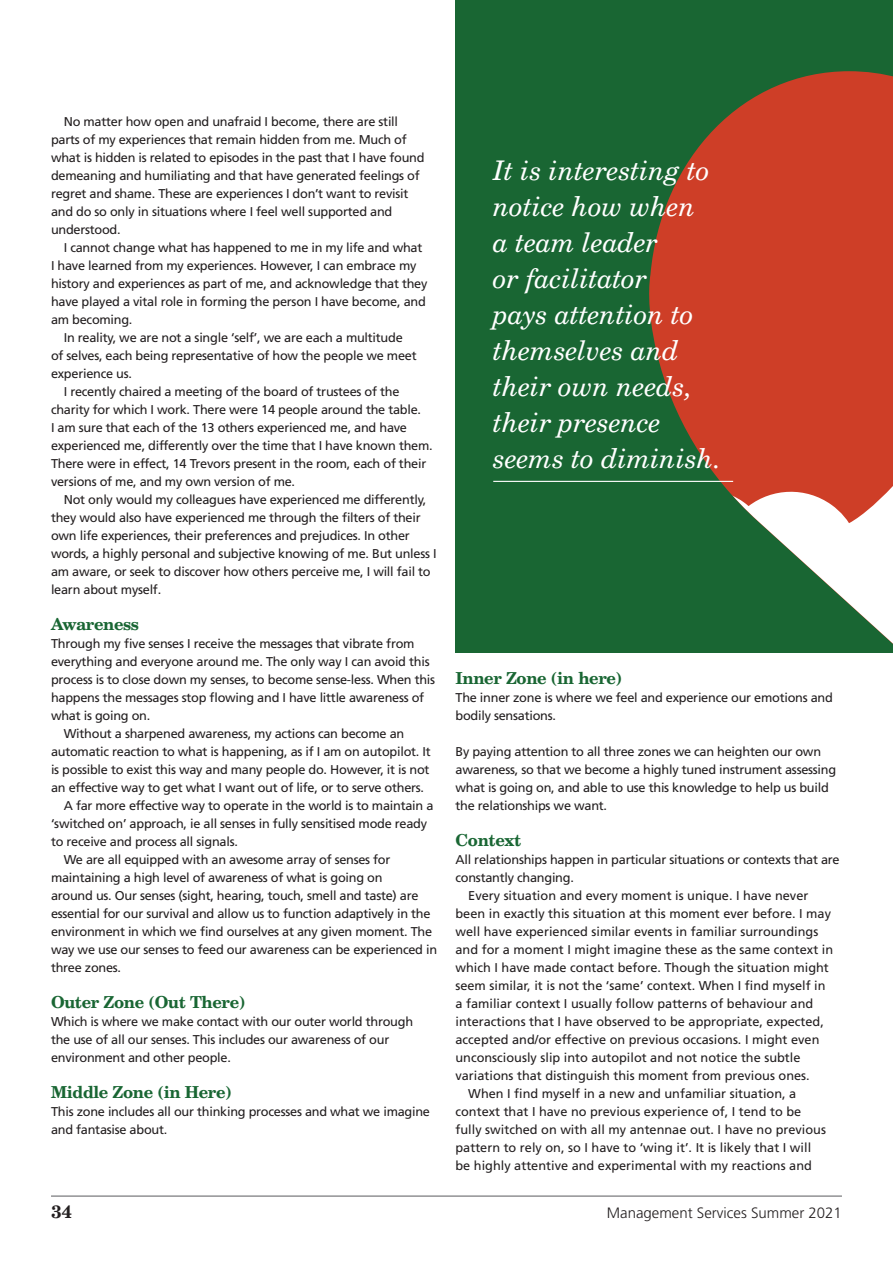
<style>
.page{position:relative;width:893px;height:1263px;background:#fff}
.page>*{position:absolute;margin:0;border:0;box-sizing:border-box;transform-origin:0 0}
.Pullout{font:italic 27px/36px "Century Schoolbook BT";color:#fff}
.t1{font:700 18px "Century Schoolbook BT";color:#231f20}
.Subheads{font:700 16.5px "Century Schoolbook BT";letter-spacing:-.02em;color:#196633}
.t2{font:300 15px "Frutiger";color:#231f20}
.Body_Text{font:12.75px/18px "Frutiger";letter-spacing:-.02em;color:#231f20}
.Body_Text-2{font:12.75px/18px "Frutiger";color:#231f20}
.First_para_body_text{font:12.75px/18px "Frutiger";letter-spacing:-.02em;color:#231f20}
</style>
<div class="page">
<hr style="left:51px;top:1195px;width:791px;height:2px;background:#6c6d70">
<div style="left:455px;top:0;width:438px;height:652px;background:#196633"></div>
<svg style="left:646px;top:71px;width:247px;height:573px;fill:#ce3e27"></svg>
<svg style="left:720px;top:333px;width:173px;height:188px;background:#ce4f3a"></svg>
<hr style="left:493px;top:481px;width:240px;height:1px;background:#fff">
<p class="Body_Text" style="left:51px;top:112px;width:375px;text-indent:13px">No matter how open and unafraid I become, there are still parts of my experiences that remain hidden from me. Much of what is hidden is related to episodes in the past that I have found demeaning and humiliating and that have generated feelings of regret and shame. These are experiences I don’t want to revisit and do so only in situations where I feel well supported and understood.</p>
<p class="Body_Text" style="left:51px;top:238px;width:378px;text-indent:13px">I cannot change what has happened to me in my life and what I have learned from my experiences. However, I can embrace my history and experiences as part of me, and acknowledge that they have played a vital role in forming the person I have become, and am becoming.</p>
<p class="Body_Text" style="left:51px;top:328px;width:367px;text-indent:13px">In reality, we are not a single ‘self’, we are each a multitude of selves, each being representative of how the people we meet experience us.</p>
<p class="Body_Text" style="left:51px;top:382px;width:383px;text-indent:13px">I recently chaired a meeting of the board of trustees of the charity for which I work. There were 14 people around the table.<br>I am sure that each of the 13 others experienced me, and have experienced me, differently over the time that I have known them.<br>There were in effect, 14 Trevors present in the room, each of their versions of me, and my own version of me.</p>
<p class="Body_Text" style="left:51px;top:490px;width:387px;text-indent:13px">Not only would my colleagues have experienced me differently, they would also have experienced me through the filters of their own life experiences, their preferences and prejudices. In other words, a highly personal and subjective knowing of me. But unless I am aware, or seek to discover how others perceive me, I will fail to learn about myself.</p>
<p class="Subheads" style="left:51px;top:614px;width:89px">Awareness</p>
<p class="First_para_body_text" style="left:51px;top:634px;width:386px">Through my five senses I receive the messages that vibrate from everything and everyone around me. The only way I can avoid this process is to close down my senses, to become sense-less. When this happens the messages stop flowing and I have little awareness of what is going on.</p>
<p class="Body_Text" style="left:51px;top:724px;width:381px;text-indent:13px">Without a sharpened awareness, my actions can become an automatic reaction to what is happening, as if I am on autopilot. It is possible to exist this way and many people do. However, it is not an effective way to get what I want out of life, or to serve others.</p>
<p class="Body_Text" style="left:51px;top:796px;width:384px;text-indent:13px">A far more effective way to operate in the world is to maintain a ‘switched on’ approach, ie all senses in fully sensitised mode ready to receive and process all signals.</p>
<p class="Body_Text" style="left:51px;top:850px;width:388px;text-indent:13px">We are all equipped with an awesome array of senses for maintaining a high level of awareness of what is going on<br>around us. Our senses (sight, hearing, touch, smell and taste) are essential for our survival and allow us to function adaptively in the environment in which we find ourselves at any given moment. The way we use our senses to feed our awareness can be experienced in three zones.</p>
<p class="Subheads" style="left:51px;top:992px;width:196px">Outer Zone (Out There)</p>
<p class="First_para_body_text" style="left:51px;top:1012px;width:364px">Which is where we make contact with our outer world through the use of all our senses. This includes our awareness of our environment and other people.</p>
<p class="Subheads" style="left:51px;top:1082px;width:182px">Middle Zone (in Here)</p>
<p class="First_para_body_text" style="left:51px;top:1102px;width:381px">This zone includes all our thinking processes and what we imagine and fantasise about.</p>
<p class="Pullout" style="left:493px;top:152px;width:229px">It is interesting to notice how when<br>a team leader<br>or facilitator<br>pays attention to themselves and their own needs, their presence seems to diminish.</p>
<p class="Subheads" style="left:455px;top:668px;width:168px">Inner Zone (in here)</p>
<p class="First_para_body_text" style="left:455px;top:688px;width:379px">The inner zone is where we feel and experience our emotions and bodily sensations.</p>
<p class="First_para_body_text" style="left:455px;top:742px;width:382px">By paying attention to all three zones we can heighten our own awareness, so that we become a highly tuned instrument assessing what is going on, and able to use this knowledge to help us build the relationships we want.</p>
<p class="Subheads" style="left:455px;top:830px;width:67px">Context</p>
<p class="First_para_body_text" style="left:455px;top:850px;width:386px">All relationships happen in particular situations or contexts that are constantly changing.</p>
<p class="Body_Text-2" style="left:455px;top:886px;width:379px;text-indent:13px">Every situation and every moment is unique. I have never been in exactly this situation at this moment ever before. I may well have experienced similar events in familiar surroundings and for a moment I might imagine these as the same context in which I have made contact before. Though the situation might seem similar, it is not the ‘same’ context. When I find myself in a familiar context I usually follow patterns of behaviour and interactions that I have observed to be appropriate, expected, accepted and/or effective on previous occasions. I might even unconsciously slip into autopilot and not notice the subtle variations that distinguish this moment from previous ones.</p>
<p class="Body_Text-2" style="left:455px;top:1084px;width:372px;text-indent:13px">When I find myself in a new and unfamiliar situation, a context that I have no previous experience of, I tend to be fully switched on with all my antennae out. I have no previous pattern to rely on, so I have to ‘wing it’. It is likely that I will be highly attentive and experimental with my reactions and</p>
<h2 class="t1" style="left:51px;top:1200px;width:22px">34</h2>
<p class="t2" style="left:607px;top:1204px;width:237px">Management Services Summer 2021</p>
</div>
